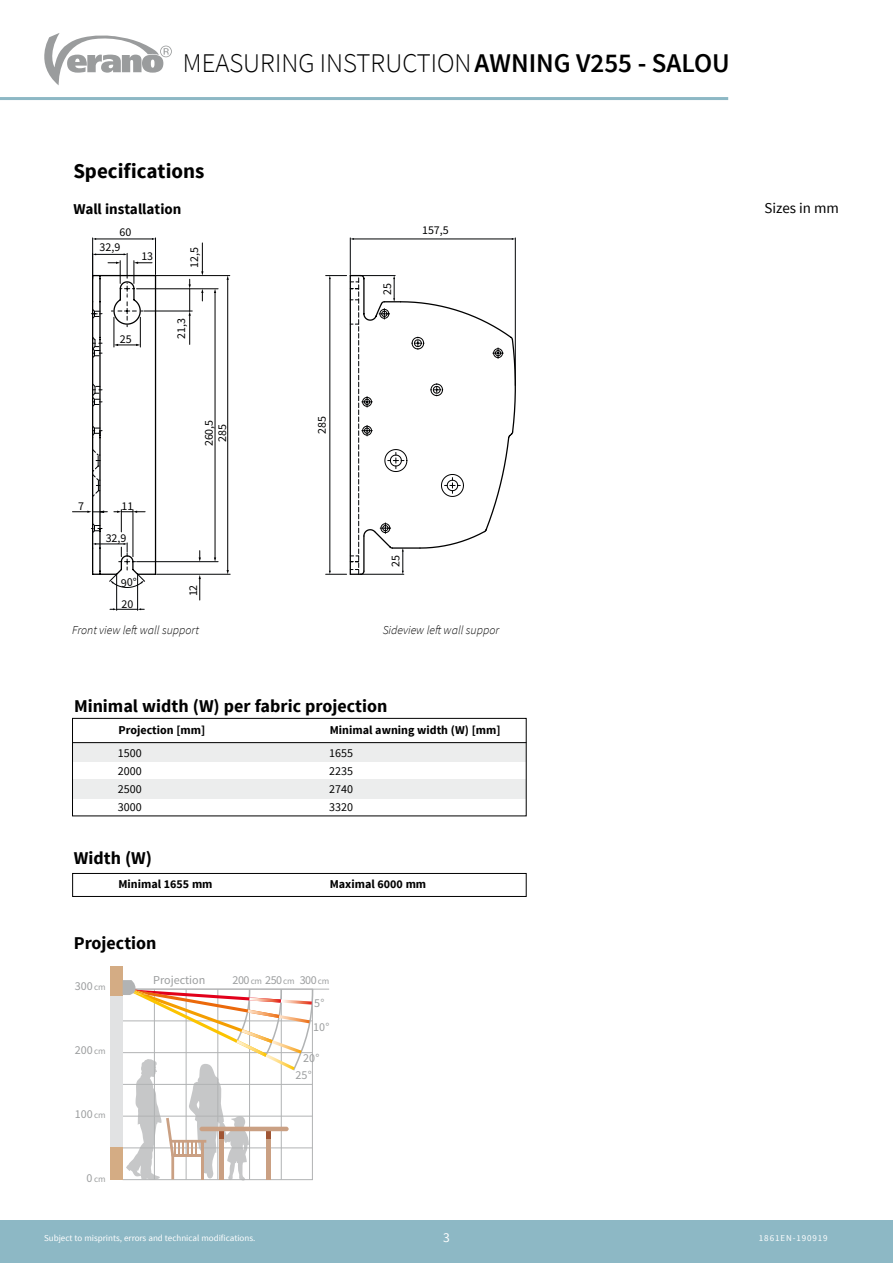
<style>
.page{position:relative;width:893px;height:1263px;background:#fff}
.page>*{position:absolute;margin:0;border:0;box-sizing:border-box;transform-origin:0 0}
.t1{font:300 27px "Source Sans Pro";color:#000}
.t2{font:700 21px "Source Sans Pro";color:#000}
.t3{font:700 18px "Source Sans Pro";color:#000}
.t4{font:700 15px "Source Sans Pro";color:#000}
.t5{font:15px "Source Sans Pro";color:#000}
.t6{font:13.5px "Source Sans Pro";color:#fff}
.t7{font:12.15px/16.2px "Source Sans Pro";color:#9c9e9f}
.t8{font:12.15px/22.8px "Source Sans Pro";letter-spacing:-.035em;color:#9c9e9f}
.t9{font:700 12px "Source Sans Pro";color:#000}
.t10{font:italic 300 12px "Source Sans Pro";color:#000}
.t11{font:12px "Source Sans Pro";color:#000}
.t12{font:11.85px "Source Sans Pro";color:#000}
.t13{font:9px "Source Sans Pro";color:#fff}
.t14{font:9px "Source Sans Pro";letter-spacing:.1em;color:#fff}
.t15{font:9px "Source Sans Pro";color:#9c9e9f}
.s1{font-weight:600}
.s2{font-size:9px}
.s3{font-size:12.15px}
</style>
<div class="page">
<div style="left:0;top:1220px;width:893px;height:43px;background:#8db8c5"></div>
<svg style="left:44px;top:33px;width:128px;height:52px"></svg>
<hr style="left:0;top:97px;width:728px;height:3px;background:#8db8c5">
<hr style="left:353px;top:239px;width:159px;height:1px;background:#010305">
<hr style="left:515px;top:238px;width:1px;height:147px;background:#010305">
<hr style="left:350px;top:238px;width:1px;height:37px;background:#010305">
<svg style="left:349px;top:274px;width:167px;height:202px"></svg>
<svg style="left:326px;top:275px;width:177px;height:300px"></svg>
<hr style="left:156px;top:275px;width:74px;height:1px;background:#000">
<hr style="left:227px;top:279px;width:1px;height:292px;background:#000">
<hr style="left:157px;top:574px;width:73px;height:1px;background:#010305">
<svg style="left:110px;top:608px;width:34px;height:2px"></svg>
<hr style="left:116px;top:575px;width:1px;height:35px;background:#010305">
<hr style="left:137px;top:575px;width:1px;height:35px;background:#010305">
<hr style="left:123px;top:989px;width:206px;height:1px;background:#b1b3b4">
<div style="left:110px;top:966px;width:13px;height:214px;background:#d4ac84"></div>
<div style="left:110px;top:996px;width:13px;height:150px;background:#e1e2e3"></div>
<svg style="left:123px;top:980px;width:191px;height:201px"></svg>
<div style="left:73px;top:742px;width:453px;height:20px;background:#eceded"></div>
<div style="left:73px;top:779px;width:453px;height:20px;background:#eceded"></div>
<div style="left:72px;top:718px;width:454px;height:98px;border:1px solid #000"></div>
<hr style="left:73px;top:742px;width:453px;height:1px;background:#000">
<div style="left:72px;top:873px;width:454px;height:24px;border:1px solid #000"></div>
<svg style="left:72px;top:238px;width:146px;height:362px"></svg>
<h1 class="t1" style="left:183px;top:47px;width:549px">MEASURING INSTRUCTION<span class="s1">AWNING V255 - SALOU</span></h1>
<h2 class="t2" style="left:73px;top:158px;width:133px">Specifications</h2>
<p class="t4" style="left:73px;top:200px;width:110px">Wall installation</p>
<p class="t5" style="left:765px;top:199px;width:76px">Sizes in mm</p>
<p class="t12" style="left:119px;top:224px;width:13px">60</p>
<p class="t12" style="left:100px;top:240px;width:22px">32,9</p>
<p class="t12" style="left:141px;top:249px;width:13px">13</p>
<p class="t12" style="left:120px;top:331px;width:13px">25</p>
<p class="t12" style="left:187px;top:268px;width:22px;rotate:-90deg">12,5</p>
<p class="t12" style="left:174px;top:339px;width:22px;rotate:-90deg">21,3</p>
<p class="t12" style="left:78px;top:498px;width:7px">7</p>
<p class="t12" style="left:121px;top:498px;width:13px">11</p>
<p class="t12" style="left:106px;top:530px;width:22px">32,9</p>
<p class="t12" style="left:121px;top:597px;width:13px">20</p>
<p class="t12" style="left:202px;top:446px;width:28px;rotate:-90deg">260,5</p>
<p class="t12" style="left:215px;top:442px;width:19px;rotate:-90deg">285</p>
<p class="t12" style="left:186px;top:596px;width:13px;rotate:-90deg">12</p>
<p class="t12" style="left:315px;top:434px;width:19px;rotate:-90deg">285</p>
<p class="t12" style="left:380px;top:295px;width:13px;rotate:-90deg">25</p>
<p class="t12" style="left:422px;top:223px;width:28px">157,5</p>
<p class="t12" style="left:388px;top:567px;width:13px;rotate:-90deg">25</p>
<p class="t10" style="left:72px;top:623px;width:128px">Front view left wall support</p>
<p class="t10" style="left:383px;top:623px;width:118px">Sideview left wall suppor</p>
<h3 class="t3" style="left:74px;top:694px;width:315px">Minimal width (W) per fabric projection</h3>
<p class="t11" style="left:118px;top:745px;width:25px">1500</p>
<p class="t11" style="left:329px;top:745px;width:25px">1655</p>
<p class="t11" style="left:118px;top:763px;width:25px">2000</p>
<p class="t11" style="left:329px;top:763px;width:25px">2235</p>
<p class="t11" style="left:118px;top:781px;width:25px">2500</p>
<p class="t11" style="left:329px;top:781px;width:25px">2740</p>
<p class="t11" style="left:118px;top:799px;width:25px">3000</p>
<p class="t11" style="left:329px;top:799px;width:25px">3320</p>
<p class="t9" style="left:119px;top:722px;width:88px">Projection [mm]</p>
<p class="t9" style="left:330px;top:722px;width:172px">Minimal awning width (W) [mm]</p>
<h3 class="t3" style="left:74px;top:846px;width:80px">Width (W)</h3>
<p class="t9" style="left:118px;top:877px;width:96px">Minimal 1655 mm</p>
<p class="t9" style="left:330px;top:877px;width:98px">Maximal 6000 mm</p>
<h3 class="t3" style="left:74px;top:932px;width:84px">Projection</h3>
<p class="t7" style="left:75px;top:978px;width:32px">300<span class="s2">cm</span></p>
<p class="t7" style="left:75px;top:1042px;width:32px">200<span class="s2">cm</span></p>
<p class="t7" style="left:75px;top:1106px;width:32px">100<span class="s2">cm</span></p>
<p class="t15" style="left:86px;top:1173px;width:21px"><span class="s3">0</span>cm</p>
<p class="t7" style="left:153px;top:972px;width:54px">Projection</p>
<p class="t8" style="left:314px;top:969px;width:17px;text-indent:-82px">200 <span class="s2">cm</span> 250 <span class="s2">cm</span> 300 <span class="s2">cm<br></span>5°</p>
<p class="t7" style="left:313px;top:1019px;width:18px">10°</p>
<p class="t7" style="left:296px;top:1050px;width:25px;text-indent:7px">20°<br>25°</p>
<p class="t13" style="left:44px;top:1233px;width:213px">Subject to misprints, errors and technical modifications.</p>
<p class="t6" style="left:443px;top:1229px;width:8px">3</p>
<p class="t14" style="left:759px;top:1233px;width:70px">1861EN-190919</p>
</div>
